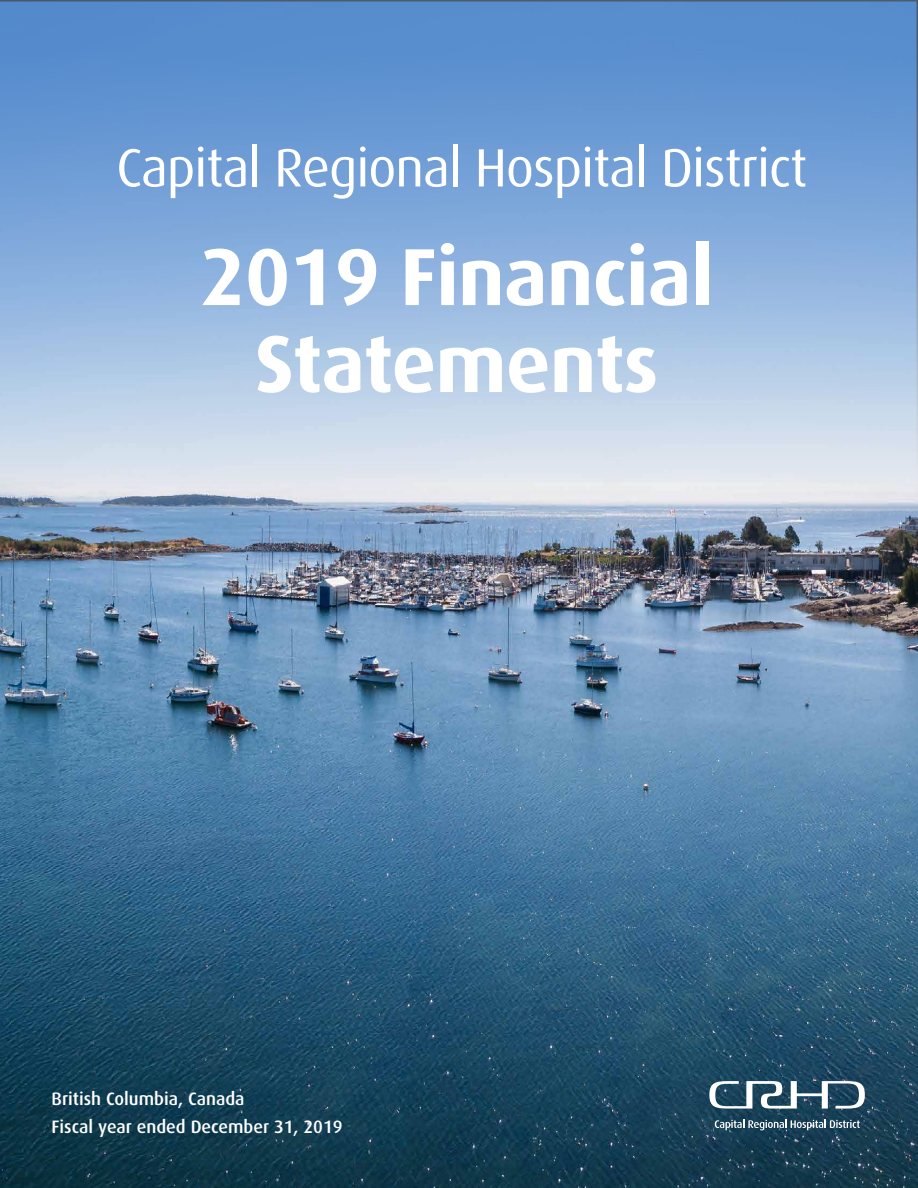
<style>
.page{position:relative;width:918px;height:1188px;background:#fff}
.page>*{position:absolute;margin:0;border:0;box-sizing:border-box;transform-origin:0 0}
.t1{font:700 81px/87px "Dax OT";letter-spacing:-.01em;color:#fff;text-align:center}
.t2{font:54px "Dax OT";letter-spacing:-.02em;color:#fff}
.t3{font:500 18px/27.8px "Dax OT";color:#fff}
</style>
<div class="page">
<img style="left:0;top:503px;width:918px;height:685px">
<svg style="left:0;top:0;width:918px;height:503px;background:#90b2dc"></svg>
<svg style="left:709px;top:1075px;width:158px;height:55px;background:#4b6b7d"></svg>
<h2 class="t2" style="left:116px;top:116px;width:693px">Capital Regional Hospital District</h2>
<h1 class="t1" style="left:200px;top:219px;width:515px">2019 Financial<br>Statements</h1>
<p class="t3" style="left:52px;top:1082px;width:293px">British Columbia, Canada<br>Fiscal year ended December 31, 2019</p>
</div>
